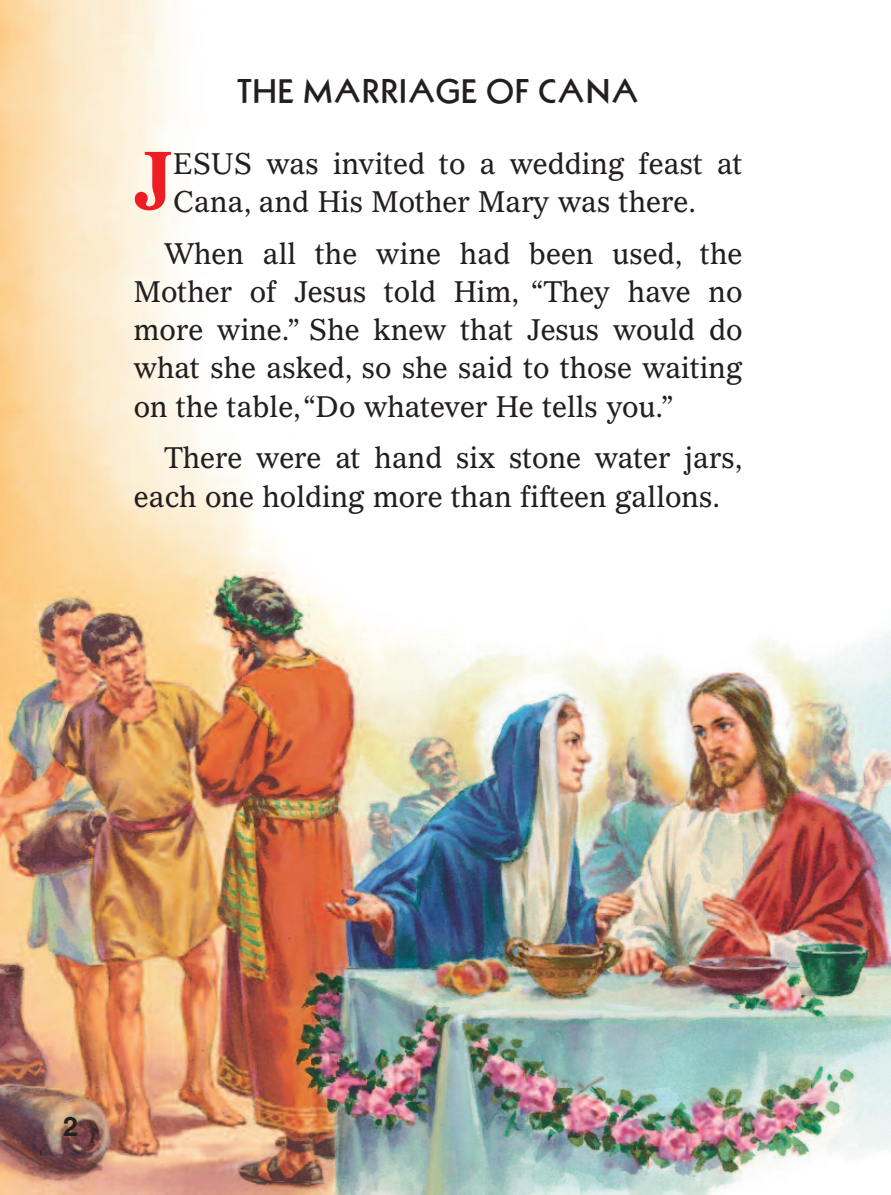
<style>
.page{position:relative;width:891px;height:1195px;background:#fff}
.page>*{position:absolute;margin:0;border:0;box-sizing:border-box;transform-origin:0 0}
.t1{font:700 80.1px "Gazette LH";color:#ee1d23;scale:.95 1}
.t2{font:36px "San Serif Bld";color:#231f20}
.t3{font:29.25px/38.2px "Gazette LH";color:#231f20;scale:.95 1}
.t4{font:700 27px "Helvetica";color:#231f20}
</style>
<div class="page">
<img style="left:0;top:0;width:891px;height:1195px">
<p class="t2" style="left:237px;top:79px;width:404px">THE MARRIAGE OF CANA</p>
<h1 class="t1" style="left:134px;top:149px;width:43px">J</h1>
<p class="t3" style="left:173px;top:147px;width:601px">ESUS was invited to a wedding feast at<br>Cana, and His Mother Mary was there.</p>
<p class="t3" style="left:134px;top:237px;width:642px;text-align:justify;text-indent:30px">When all the wine had been used, the Mother of Jesus told Him, “They have no more wine.” She knew that Jesus would do what she asked, so she said to those waiting on the table,“Do whatever He tells you.”</p>
<p class="t3" style="left:134px;top:441px;width:642px;text-indent:30px">There were at hand six stone water jars, each one holding more than fifteen gallons.</p>
<p class="t4" style="left:63px;top:1116px;width:17px">2</p>
</div>
